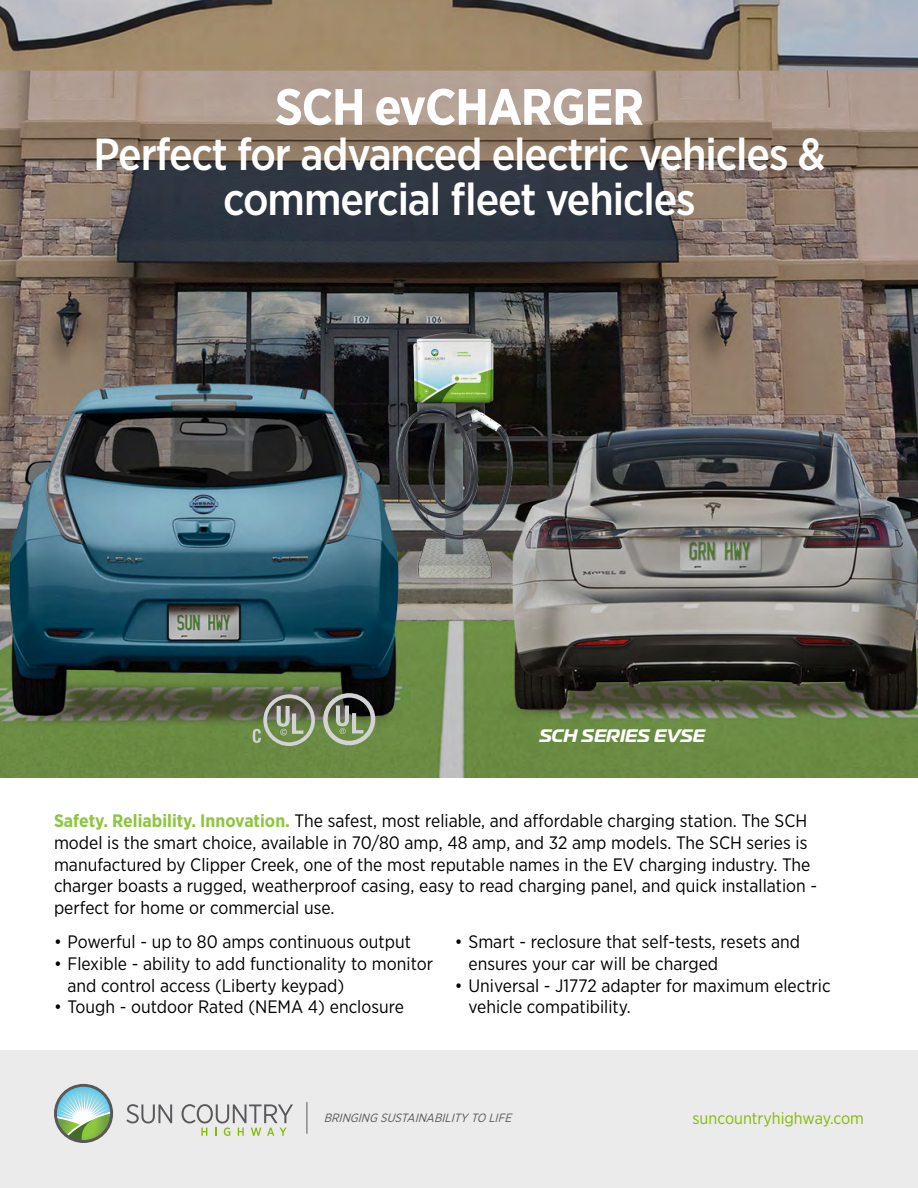
<style>
.page{position:relative;width:918px;height:1188px;background:#fff}
.page>*{position:absolute;margin:0;border:0;box-sizing:border-box;transform-origin:0 0}
.t1{font:700 51px "Gotham Narrow";letter-spacing:-.025em;color:#fff}
.t2{font:500 45px/45px "Gotham Narrow";letter-spacing:-.025em;color:#fff;text-align:center}
.t3{font:18px/21.6px "Gotham Narrow";color:#000}
.t4{font:italic 700 18px "Magistral";color:#fff}
.t5{font:16.5px "Gotham Narrow";color:#82bc00}
.t6{font:italic 12px "Gotham Narrow";color:#58595b}
.s1{font-weight:700;color:#8dc63f}
</style>
<div class="page">
<img style="left:0;top:0;width:918px;height:778px">
<div style="left:0;top:1051px;width:918px;height:137px;background:#ebebec"></div>
<svg style="left:126px;top:1104px;width:46px;height:19px"></svg>
<svg style="left:182px;top:1104px;width:111px;height:32px"></svg>
<svg style="left:55px;top:1088px;width:57px;height:55px"></svg>
<div style="left:54px;top:1084px;width:59px;height:59px;border:3px solid #58585b;border-radius:50%"></div>
<hr style="left:307px;top:1102px;width:1px;height:32px;background:#58595b">
<svg style="left:336px;top:706px;width:27px;height:28px"></svg>
<div style="left:323px;top:693px;width:52px;height:52px;border:4px solid #d1d3d4;border-radius:50%"></div>
<div style="left:263px;top:694px;width:52px;height:52px;border:4px solid #d1d3d4;border-radius:50%"></div>
<svg style="left:253px;top:729px;width:8px;height:14px"></svg>
<svg style="left:277px;top:706px;width:26px;height:29px"></svg>
<img style="left:341px;top:321px;width:228px;height:285px">
<h1 class="t1" style="left:275px;top:74px;width:371px">SCH evCHARGER</h1>
<h2 class="t2" style="left:93px;top:131px;width:734px">Perfect for advanced electric vehicles &amp; commercial fleet vehicles</h2>
<p class="t4" style="left:539px;top:725px;width:167px">SCH SERIES EVSE</p>
<p class="t3" style="left:54px;top:810px;width:765px"><span class="s1">Safety. Reliability. Innovation.</span> The safest, most reliable, and affordable charging station. The SCH model is the smart choice, available in 70/80 amp, 48 amp, and 32 amp models. The SCH series is manufactured by Clipper Creek, one of the most reputable names in the EV charging industry. The charger boasts a rugged, weatherproof casing, easy to read charging panel, and quick installation - perfect for home or commercial use.</p>
<p class="t3" style="left:54px;top:931px;width:358px">• Powerful - up to 80 amps continuous output</p>
<p class="t3" style="left:68px;top:953px;width:367px;text-indent:-14px">• Flexible - ability to add functionality to monitor and control access (Liberty keypad)</p>
<p class="t3" style="left:54px;top:996px;width:351px">• Tough - outdoor Rated (NEMA 4) enclosure</p>
<p class="t3" style="left:468px;top:931px;width:333px;text-indent:-14px">• Smart - reclosure that self-tests, resets and ensures your car will be charged</p>
<p class="t3" style="left:468px;top:974px;width:364px;text-indent:-14px">• Universal - J1772 adapter for maximum electric vehicle compatibility.</p>
<p class="t6" style="left:324px;top:1111px;width:193px">BRINGING SUSTAINABILITY TO LIFE</p>
<p class="t5" style="left:693px;top:1108px;width:173px">suncountryhighway.com</p>
</div>
